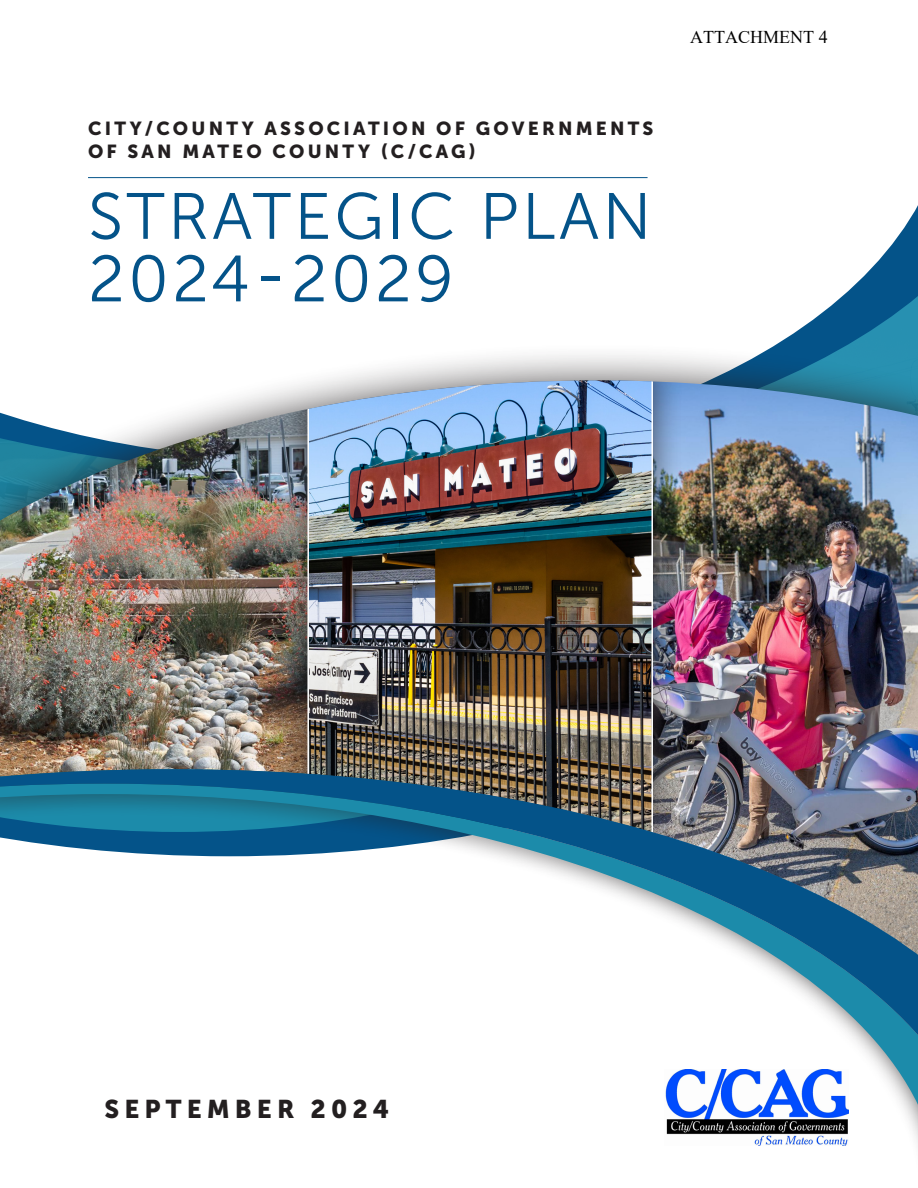
<style>
.page{position:relative;width:918px;height:1188px;background:#fff}
.page>*{position:absolute;margin:0;border:0;box-sizing:border-box;transform-origin:0 0}
.t1{font:65.25px "Museo Sans 300";letter-spacing:.05em;color:#045389}
.t2{font:25.5px "Museo Sans 900";letter-spacing:.2em;color:#231f20}
.t3{font:18.75px/23.1px "Museo Sans 900";letter-spacing:.17em;color:#231f20}
.t4{font:18px "Times New Roman";color:#000}
</style>
<div class="page">
<svg style="left:88px;top:178px;width:830px;height:164px"></svg>
<div style="left:0;top:342px;width:918px;height:656px;background:#231f20;opacity:.75"></div>
<img style="left:0;top:380px;width:277px;height:381px">
<img style="left:683px;top:380px;width:235px;height:381px">
<div style="left:277px;top:380px;width:406px;height:576px;background:#231f20;opacity:.75"></div>
<img style="left:307px;top:380px;width:346px;height:381px">
<svg style="left:0;top:769px;width:918px;height:375px"></svg>
<img style="left:665px;top:1069px;width:184px;height:77px">
<hr style="left:88px;top:177px;width:560px;height:1px;background:#045389">
<p class="t3" style="left:88px;top:117px;width:567px">CITY/COUNTY ASSOCIATION OF GOVERNMENTS<br>OF SAN MATEO COUNTY (C/CAG)</p>
<p class="t1" style="left:88px;top:181px;width:565px">STRATEGIC PLAN</p>
<p class="t1" style="left:88px;top:244px;width:367px">2024-2029</p>
<p class="t4" style="left:690px;top:25px;width:139px">ATTACHMENT 4</p>
<p class="t2" style="left:105px;top:1094px;width:286px">SEPTEMBER 2024</p>
</div>
